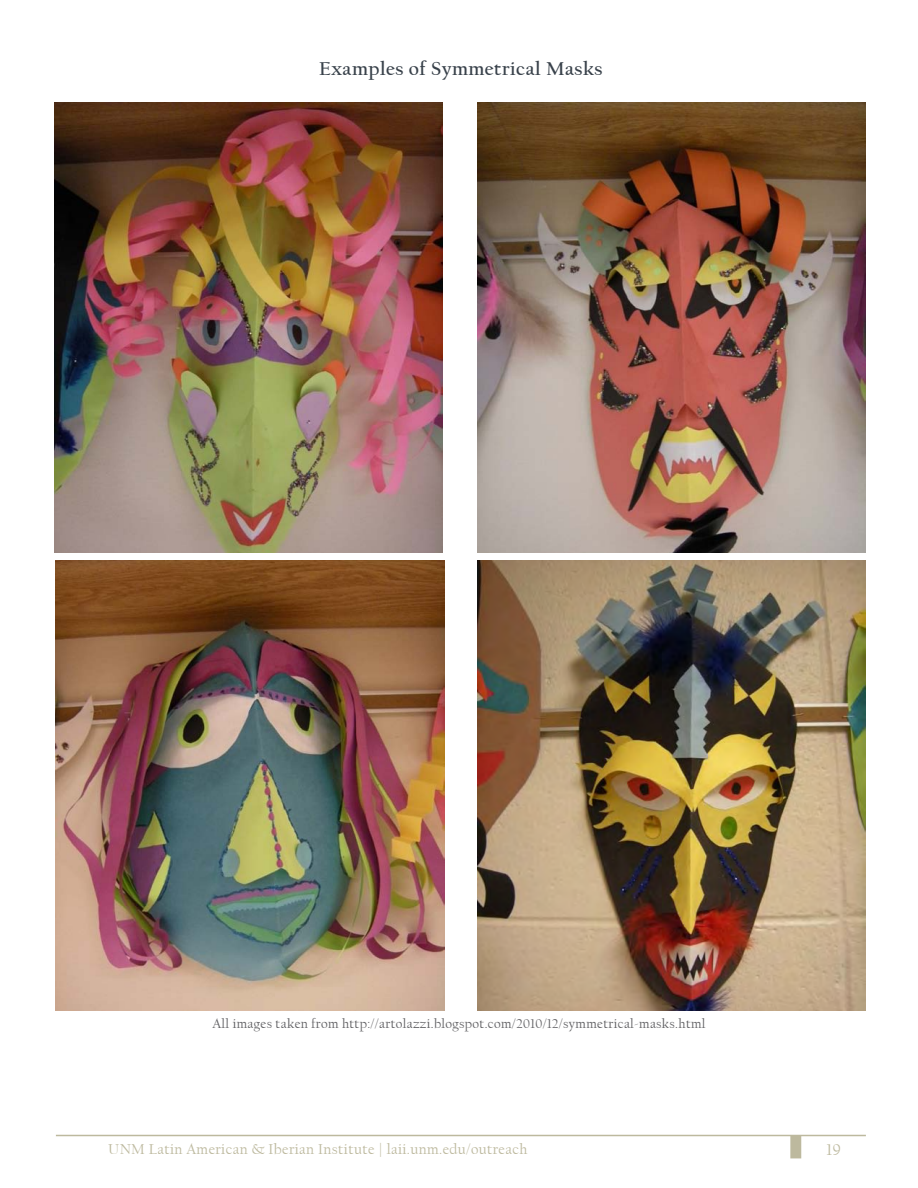
<style>
.page{position:relative;width:918px;height:1188px;background:#fff}
.page>*{position:absolute;margin:0;border:0;box-sizing:border-box;transform-origin:0 0}
.ActivityHeading{font:700 19.5px "Californian FB";letter-spacing:.025em;color:#38414a}
.t1{font:16.5px "Californian FB";color:#bdb99e}
.t2{font:15px "Californian FB";letter-spacing:.025em;color:#bdb99e}
.t3{font:13.5px "Californian FB";letter-spacing:.025em;color:#5f5f62}
</style>
<div class="page">
<hr style="left:56px;top:1135px;width:810px;height:1px;background:#bdb99e">
<div style="left:790px;top:1136px;width:11px;height:22px;background:#bdb99e;border:2px solid #bdb99e"></div>
<img style="left:54px;top:103px;width:388px;height:450px">
<img style="left:477px;top:103px;width:389px;height:450px">
<img style="left:477px;top:560px;width:389px;height:450px">
<img style="left:56px;top:560px;width:388px;height:450px">
<p class="ActivityHeading" style="left:319px;top:58px;width:285px">Examples of Symmetrical Masks</p>
<p class="t3" style="left:212px;top:1016px;width:495px">All images taken from http://artolazzi.blogspot.com/2010/12/symmetrical-masks.html</p>
<p class="t2" style="left:108px;top:1141px;width:421px">UNM Latin American &amp; Iberian Institute | laii.unm.edu/outreach</p>
<p class="t1" style="left:826px;top:1141px;width:16px">19</p>
</div>
